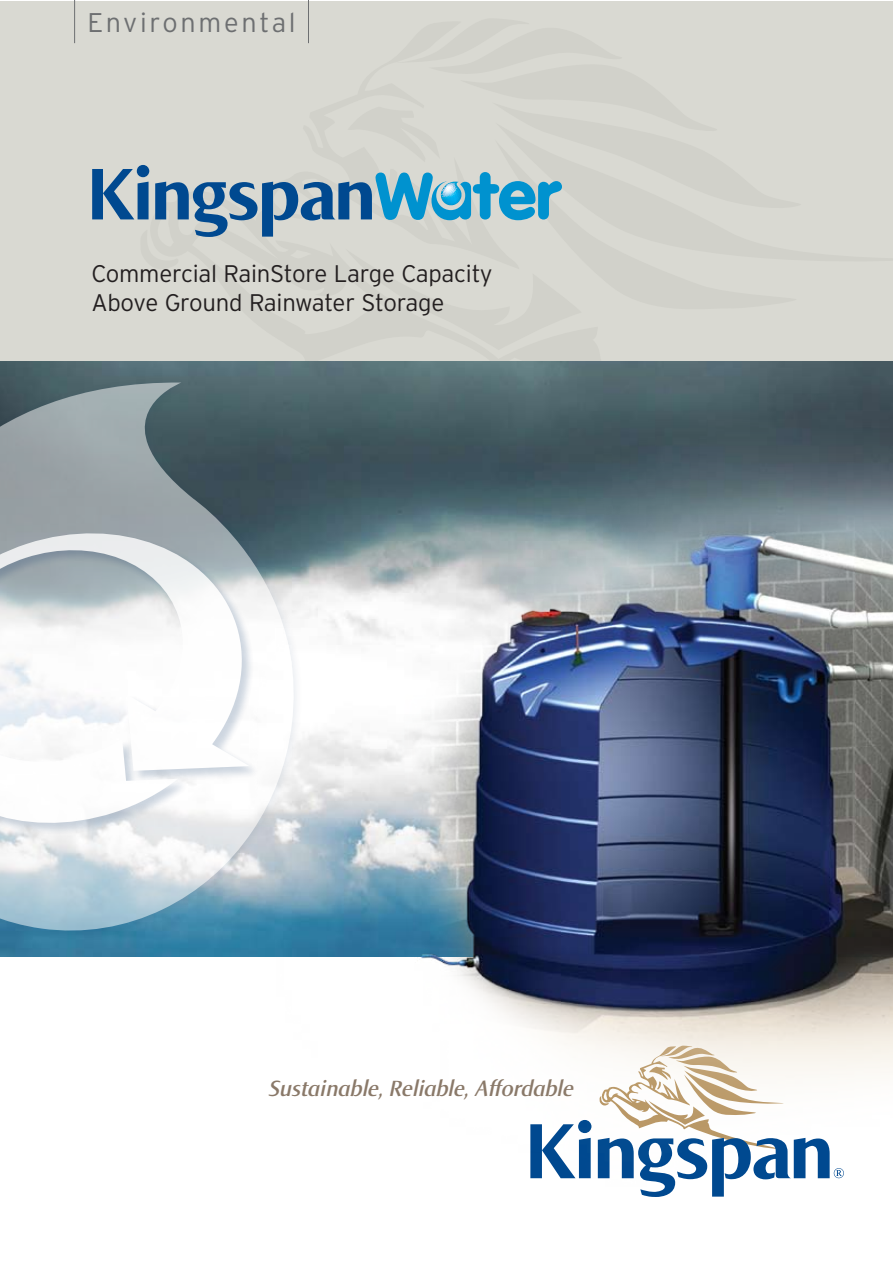
<style>
.page{position:relative;width:893px;height:1263px;background:#fff}
.page>*{position:absolute;margin:0;border:0;box-sizing:border-box;transform-origin:0 0}
.t1{font:300 27px "Interstate";letter-spacing:.1em;color:#6d6f71}
.t2{font:300 24px/28.8px "Interstate";letter-spacing:-.01em;color:#231f20}
.t3{font:italic 600 23.25px "Norma";color:#8a7969}
</style>
<div class="page">
<div style="left:0;top:1px;width:893px;height:384px;background:#d9d9d2"></div>
<hr style="left:74px;top:0;width:1px;height:43px;background:#6d6f71">
<hr style="left:308px;top:0;width:1px;height:43px;background:#6d6f71">
<svg style="left:92px;top:165px;width:470px;height:72px"></svg>
<img style="left:0;top:361px;width:893px;height:23px">
<div style="left:0;top:375px;width:397px;height:626px;background:#002d62;opacity:.2"></div>
<svg style="left:0;top:382px;width:298px;height:549px;background:#8b989d"></svg>
<div style="left:0;top:532px;width:336px;height:395px;background:#002d62;opacity:.25"></div>
<svg style="left:0;top:514px;width:164px;height:328px;fill:#f6f6f7"></svg>
<img style="left:164px;top:384px;width:729px;height:813px">
<p class="t1" style="left:87px;top:7px;width:210px">Environmental</p>
<p class="t2" style="left:91px;top:259px;width:403px">Commercial RainStore Large Capacity<br>Above Ground Rainwater Storage</p>
<p class="t3" style="left:269px;top:1075px;width:306px">Sustainable, Reliable, Affordable</p>
</div>
